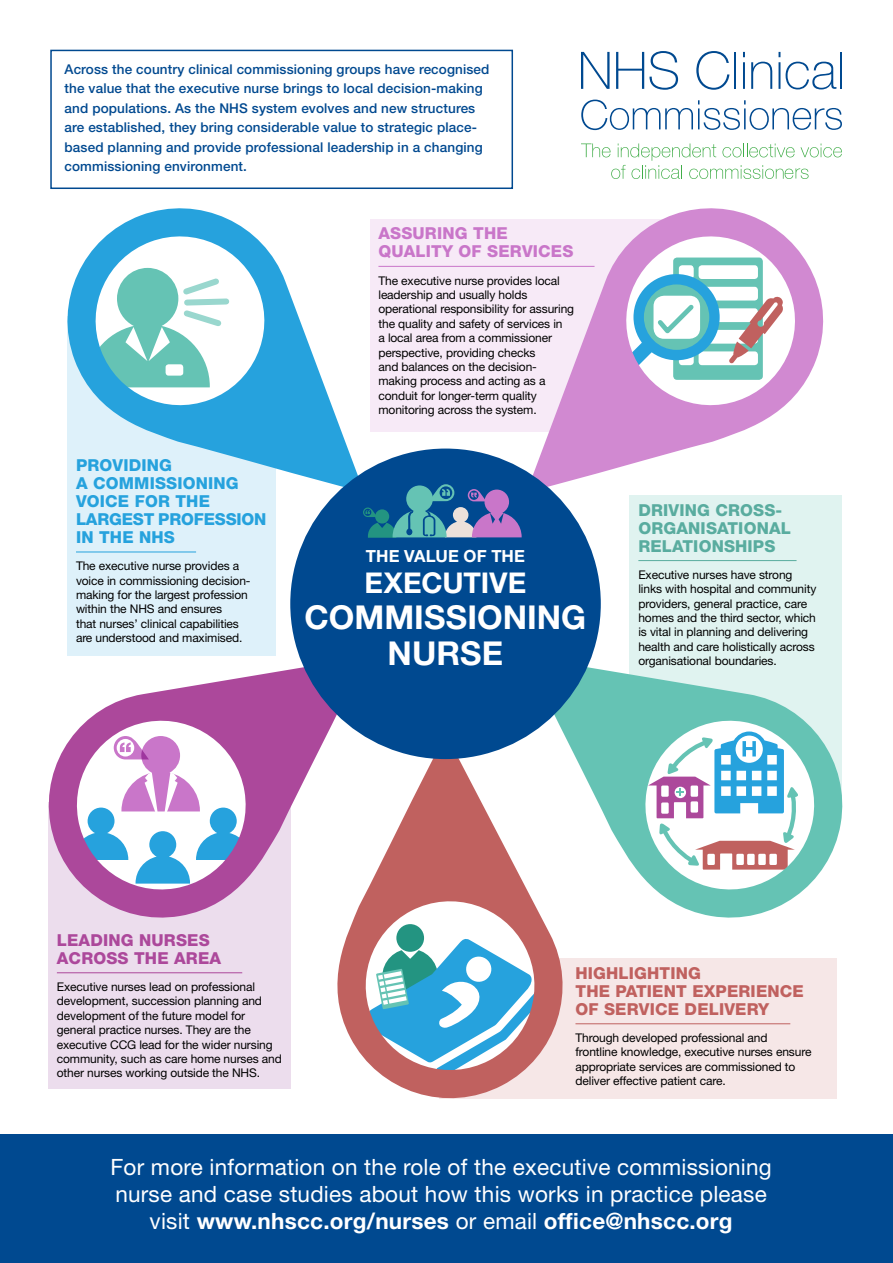
<style>
.page{position:relative;width:893px;height:1263px;background:#fff}
.page>*{position:absolute;margin:0;border:0;box-sizing:border-box;transform-origin:0 0}
.t1{font:700 32.85px/35.8px "Helvetica Neue LT Std";color:#fff;text-align:center}
.t2{font:700 28.65px "Helvetica Neue LT Std";letter-spacing:.005em;color:#fff}
.t3{font:22.5px/27px "Helvetica Neue LT Std";letter-spacing:.01em;color:#fff;text-align:center}
.t4{font:700 16.8px "Helvetica Neue LT Std";letter-spacing:.005em;color:#fff}
.t5{font:800 16.5px/18px "Helvetica Neue LT Std";letter-spacing:.01em;color:#26a2dd}
.t6{font:800 16.5px/18px "Helvetica Neue LT Std";letter-spacing:.01em;color:#c0615f}
.t7{font:800 16.5px/18px "Helvetica Neue LT Std";letter-spacing:.01em;color:#59ac9f}
.t8{font:800 16.5px/18px "Helvetica Neue LT Std";letter-spacing:.01em;color:#c976c9}
.t9{font:800 16.5px/18px "Helvetica Neue LT Std";letter-spacing:.01em;color:#ac489b}
.t10{font:500 13.5px/19.5px "Helvetica Neue LT Std";letter-spacing:.01em;color:#004990}
.t11{font:12px/14.4px "Helvetica Neue LT Std";letter-spacing:-.01em;color:#000}
.s1{font-weight:700}
</style>
<div class="page">
<div style="left:48px;top:802px;width:243px;height:287px;background:#ecdded"></div>
<hr style="left:57px;top:972px;width:185px;height:1px;background:#ac489b">
<svg style="left:48px;top:657px;width:312px;height:261px"></svg>
<div style="left:0;top:1134px;width:893px;height:129px;background:#004990"></div>
<div style="left:370px;top:219px;width:332px;height:213px;background:#f7eaf7"></div>
<hr style="left:378px;top:266px;width:216px;height:1px;background:#c976c9">
<div style="left:50px;top:50px;width:463px;height:139px;border:2px solid #004990"></div>
<div style="left:439px;top:959px;width:398px;height:140px;background:#f6e7e7"></div>
<hr style="left:575px;top:1023px;width:215px;height:1px;background:#c0615f">
<div style="left:68px;top:316px;width:208px;height:340px;background:#def1fa"></div>
<hr style="left:76px;top:552px;width:120px;height:1px;background:#26a2dd">
<div style="left:630px;top:495px;width:212px;height:307px;background:#e0f3f0"></div>
<hr style="left:638px;top:560px;width:158px;height:1px;background:#59ac9f">
<svg style="left:531px;top:657px;width:312px;height:261px"></svg>
<svg style="left:322px;top:734px;width:256px;height:365px"></svg>
<svg style="left:527px;top:208px;width:297px;height:284px"></svg>
<svg style="left:67px;top:208px;width:297px;height:284px"></svg>
<div style="left:290px;top:449px;width:311px;height:310px;background:#004990;border-radius:50%"></div>
<svg style="left:363px;top:484px;width:159px;height:54px"></svg>
<svg style="left:581px;top:52px;width:29px;height:37px"></svg>
<svg style="left:616px;top:51px;width:62px;height:39px"></svg>
<svg style="left:696px;top:51px;width:33px;height:39px"></svg>
<hr style="left:734px;top:52px;width:2px;height:37px;background:#004990">
<hr style="left:743px;top:62px;width:2px;height:27px;background:#004990">
<svg style="left:751px;top:62px;width:21px;height:27px"></svg>
<hr style="left:778px;top:62px;width:2px;height:27px;background:#004990">
<svg style="left:786px;top:62px;width:50px;height:27px"></svg>
<hr style="left:840px;top:52px;width:2px;height:37px;background:#004990">
<svg style="left:581px;top:100px;width:261px;height:30px"></svg>
<svg style="left:581px;top:143px;width:261px;height:36px"></svg>
<svg style="left:86px;top:263px;width:178px;height:124px"></svg>
<p class="t10" style="left:65px;top:59px;width:426px">Across the country clinical commissioning groups have recognised the value that the executive nurse brings to local decision-making and populations. As the NHS system evolves and new structures are established, they bring considerable value to strategic place&shy;based planning and provide professional leadership in a changing commissioning environment.</p>
<h3 class="t5" style="left:76px;top:456px;width:192px">PROVIDING<br>A COMMISSIONING<br>VOICE FOR THE<br>LARGEST PROFESSION<br>IN THE NHS</h3>
<p class="t11" style="left:76px;top:559px;width:176px">The executive nurse provides a voice in commissioning decision&shy;making for the largest profession within the NHS and ensures<br>that nurses’ clinical capabilities are understood and maximised.</p>
<h3 class="t8" style="left:378px;top:225px;width:196px">ASSURING THE<br>QUALITY OF SERVICES</h3>
<p class="t11" style="left:378px;top:273px;width:197px">The executive nurse provides local leadership and usually holds operational responsibility for assuring the quality and safety of services in<br>a local area from a commissioner perspective, providing checks<br>and balances on the decision&shy;making process and acting as a conduit for longer-term quality monitoring across the system.</p>
<h3 class="t4" style="left:366px;top:545px;width:161px">THE VALUE OF THE</h3>
<h2 class="t2" style="left:365px;top:565px;width:163px">EXECUTIVE</h2>
<h1 class="t1" style="left:305px;top:599px;width:283px">COMMISSIONING<br>NURSE</h1>
<h3 class="t7" style="left:638px;top:501px;width:153px">DRIVING CROSS-<br>ORGANISATIONAL<br>RELATIONSHIPS</h3>
<p class="t11" style="left:638px;top:567px;width:179px">Executive nurses have strong links with hospital and community providers, general practice, care homes and the third sector, which is vital in planning and delivering health and care holistically across organisational boundaries.</p>
<h3 class="t9" style="left:57px;top:931px;width:166px">LEADING NURSES<br>ACROSS THE AREA</h3>
<p class="t11" style="left:57px;top:979px;width:227px">Executive nurses lead on professional development, succession planning and development of the future model for general practice nurses. They are the executive CCG lead for the wider nursing community, such as care home nurses and other nurses working outside the NHS.</p>
<h3 class="t6" style="left:575px;top:964px;width:230px">HIGHLIGHTING<br>THE PATIENT EXPERIENCE<br>OF SERVICE DELIVERY</h3>
<p class="t11" style="left:575px;top:1030px;width:237px">Through developed professional and frontline knowledge, executive nurses ensure appropriate services are commissioned to deliver effective patient care.</p>
<h3 class="t3" style="left:110px;top:1153px;width:663px">For more information on the role of the executive commissioning nurse and case studies about how this works in practice please visit <span class="s1">WWW.NHSCC.ORG/NURSES</span> or email <span class="s1">OFFICE@NHSCC.ORG</span></h3>
</div>
